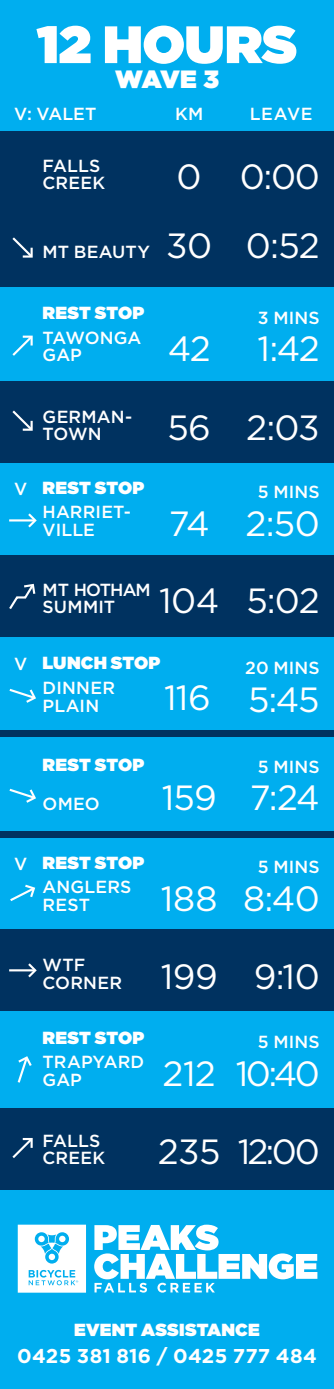
<style>
.page{position:relative;width:334px;height:1389px;background:#fff}
.page>*{position:absolute;margin:0;border:0;box-sizing:border-box;transform-origin:0 0}
.TEXT{font:900 52.5px "Gotham";letter-spacing:-.01em;color:#fff}
.NUMBERS{font:35px "Gotham";letter-spacing:-.02em;color:#fff}
.TEXT-2{font:900 25px "Gotham";color:#fff}
.TEXT-3{font:700 20px "Gotham";letter-spacing:.01em;color:#fff}
.TEXT-4{font:500 17.5px/17.5px "Gotham";letter-spacing:.01em;color:#fff}
.TEXT-5{font:900 17.5px "Gotham";letter-spacing:.01em;color:#fff}
.TEXT-6{font:500 17.5px "Gotham";letter-spacing:-.05em;color:#fff}
</style>
<div class="page">
<div style="left:0;top:0;width:333px;height:1389px;background:#00aeef"></div>
<div style="left:0;top:131px;width:333px;height:156px;background:#003260"></div>
<div style="left:0;top:381px;width:333px;height:81px;background:#003260"></div>
<div style="left:0;top:556px;width:333px;height:81px;background:#003260"></div>
<div style="left:0;top:731px;width:333px;height:6px;background:#003260"></div>
<div style="left:0;top:832px;width:333px;height:6px;background:#003260"></div>
<div style="left:0;top:930px;width:333px;height:81px;background:#003260"></div>
<div style="left:0;top:1108px;width:333px;height:81px;background:#003260"></div>
<svg style="left:94px;top:1225px;width:223px;height:68px"></svg>
<svg style="left:18px;top:1225px;width:68px;height:68px;background:#d6f2fc"></svg>
<svg style="left:12px;top:237px;width:21px;height:21px"></svg>
<svg style="left:12px;top:410px;width:21px;height:21px"></svg>
<hr style="left:9px;top:519px;width:25px;height:3px;background:#fff">
<svg style="left:26px;top:513px;width:11px;height:15px"></svg>
<hr style="left:9px;top:969px;width:25px;height:2px;background:#fff">
<svg style="left:26px;top:963px;width:11px;height:15px"></svg>
<svg style="left:9px;top:688px;width:27px;height:15px"></svg>
<svg style="left:9px;top:788px;width:27px;height:15px"></svg>
<svg style="left:10px;top:884px;width:26px;height:17px"></svg>
<svg style="left:17px;top:1056px;width:15px;height:27px"></svg>
<svg style="left:9px;top:583px;width:27px;height:26px"></svg>
<svg style="left:12px;top:335px;width:21px;height:21px"></svg>
<svg style="left:12px;top:1137px;width:21px;height:21px"></svg>
<p class="TEXT" style="left:37px;top:14px;width:261px">12 HOURS</p>
<p class="TEXT-2" style="left:115px;top:64px;width:105px">WAVE 3</p>
<p class="TEXT-4" style="left:14px;top:105px;width:84px">V: VALET</p>
<p class="TEXT-4" style="left:175px;top:105px;width:30px">KM</p>
<p class="TEXT-4" style="left:249px;top:105px;width:64px">LEAVE</p>
<p class="TEXT-4" style="left:43px;top:156px;width:64px">FALLS<br>CREEK</p>
<p class="NUMBERS" style="left:176px;top:157px;width:27px">0</p>
<p class="NUMBERS" style="left:239px;top:157px;width:81px">0:00</p>
<p class="TEXT-4" style="left:43px;top:242px;width:109px">MT BEAUTY</p>
<p class="NUMBERS" style="left:166px;top:226px;width:47px">30</p>
<p class="NUMBERS" style="left:245px;top:226px;width:75px">0:52</p>
<p class="TEXT-5" style="left:43px;top:303px;width:103px">REST STOP</p>
<p class="TEXT-4" style="left:43px;top:329px;width:100px">TAWONGA<br>GAP</p>
<p class="NUMBERS" style="left:167px;top:330px;width:44px">42</p>
<p class="TEXT-4" style="left:257px;top:309px;width:63px">3 MINS</p>
<p class="NUMBERS" style="left:257px;top:330px;width:64px">1:42</p>
<p class="TEXT-4" style="left:43px;top:407px;width:91px">GERMAN-<br>TOWN</p>
<p class="NUMBERS" style="left:167px;top:408px;width:45px">56</p>
<p class="NUMBERS" style="left:246px;top:408px;width:75px">2:03</p>
<p class="TEXT-4" style="left:14px;top:480px;width:15px">V</p>
<p class="TEXT-5" style="left:43px;top:477px;width:103px">REST STOP</p>
<p class="TEXT-4" style="left:43px;top:503px;width:89px">HARRIET-<br>VILLE</p>
<p class="NUMBERS" style="left:168px;top:504px;width:42px">74</p>
<p class="TEXT-4" style="left:257px;top:483px;width:63px">5 MINS</p>
<p class="NUMBERS" style="left:245px;top:504px;width:75px">2:50</p>
<p class="TEXT-6" style="left:43px;top:579px;width:109px">MT HOTHAM</p>
<p class="TEXT-4" style="left:43px;top:598px;width:74px">SUMMIT</p>
<p class="NUMBERS" style="left:159px;top:581px;width:62px">104</p>
<p class="NUMBERS" style="left:246px;top:581px;width:75px">5:02</p>
<p class="TEXT-4" style="left:14px;top:655px;width:15px">V</p>
<p class="TEXT-5" style="left:43px;top:653px;width:119px">LUNCH STOP</p>
<p class="TEXT-4" style="left:43px;top:679px;width:74px">DINNER<br>PLAIN</p>
<p class="NUMBERS" style="left:164px;top:679px;width:48px">116</p>
<p class="TEXT-4" style="left:245px;top:659px;width:76px">20 MINS</p>
<p class="NUMBERS" style="left:248px;top:680px;width:73px">5:45</p>
<p class="TEXT-5" style="left:43px;top:755px;width:103px">REST STOP</p>
<p class="TEXT-4" style="left:43px;top:795px;width:59px">OMEO</p>
<p class="NUMBERS" style="left:161px;top:778px;width:56px">159</p>
<p class="TEXT-4" style="left:14px;top:854px;width:15px">V</p>
<p class="TEXT-5" style="left:43px;top:852px;width:103px">REST STOP</p>
<p class="TEXT-4" style="left:43px;top:878px;width:90px">ANGLERS<br>REST</p>
<p class="NUMBERS" style="left:161px;top:879px;width:58px">188</p>
<p class="TEXT-4" style="left:257px;top:757px;width:63px">5 MINS</p>
<p class="NUMBERS" style="left:249px;top:778px;width:71px">7:24</p>
<p class="TEXT-4" style="left:257px;top:858px;width:63px">5 MINS</p>
<p class="NUMBERS" style="left:242px;top:879px;width:78px">8:40</p>
<p class="TEXT-4" style="left:43px;top:956px;width:81px">WTF<br>CORNER</p>
<p class="NUMBERS" style="left:160px;top:957px;width:58px">199</p>
<p class="NUMBERS" style="left:253px;top:957px;width:67px">9:10</p>
<p class="TEXT-5" style="left:43px;top:1027px;width:103px">REST STOP</p>
<p class="TEXT-4" style="left:43px;top:1053px;width:103px">TRAPYARD<br>GAP</p>
<p class="NUMBERS" style="left:162px;top:1054px;width:54px">212</p>
<p class="TEXT-4" style="left:257px;top:1033px;width:63px">5 MINS</p>
<p class="NUMBERS" style="left:235px;top:1054px;width:85px">10:40</p>
<p class="TEXT-4" style="left:43px;top:1131px;width:64px">FALLS<br>CREEK</p>
<p class="NUMBERS" style="left:158px;top:1133px;width:64px">235</p>
<p class="NUMBERS" style="left:237px;top:1133px;width:83px">12:00</p>
<p class="TEXT-5" style="left:74px;top:1320px;width:187px">EVENT ASSISTANCE</p>
<p class="TEXT-3" style="left:17px;top:1344px;width:300px">0425 381 816 / 0425 777 484</p>
</div>
